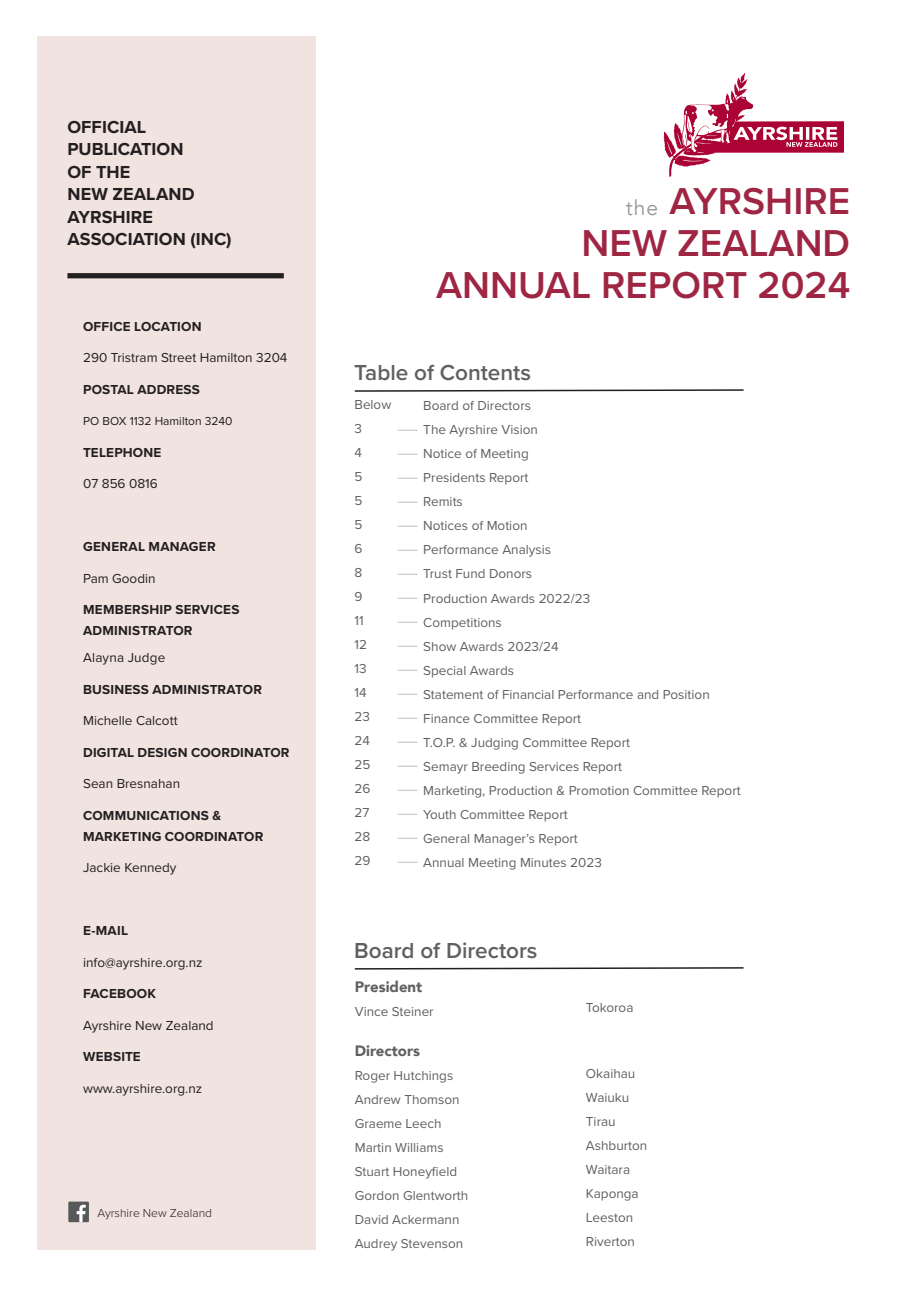
<style>
.page{position:relative;width:919px;height:1289px;background:#fff}
.page>*{position:absolute;margin:0;border:0;box-sizing:border-box;transform-origin:0 0}
.Body_Copy{font:600 38.85px "Proxima Nova";color:#9f2643}
.t1{font:600 22.5px "Proxima Nova";color:#5f6161}
.t2{font:21px "Avenir LT";color:#939598}
.Body_Copy_Bold{font:700 18px "Proxima Nova";letter-spacing:.005em;color:#231f20}
.t3{font:900 15px "Avenir";color:#5f6161}
.t4{font:13.5px "Proxima Nova";color:#5f6161}
.Body_Copy_Bold-2{font:700 13.5px/21px "Proxima Nova";letter-spacing:.015em;color:#231f20}
.Body_Copy-2{font:13.5px "Proxima Nova";color:#231f20}
.Body_Copy_Bold-3{font:13.5px "Proxima Nova";color:#231f20}
.Body_Copy_Bold-4{font:12px "Proxima Nova";color:#231f20}
.t5{font:300 12px "Proxima Nova";color:#231f20}
</style>
<div class="page">
<svg style="left:354px;top:389px;width:390px;height:3px"></svg>
<svg style="left:354px;top:967px;width:390px;height:3px"></svg>
<div style="left:37px;top:36px;width:278px;height:1213px;background:#f1e3e0"></div>
<svg style="left:663px;top:73px;width:180px;height:104px"></svg>
<div style="left:67px;top:273px;width:217px;height:5px;background:#231f20"></div>
<div style="left:68px;top:1201px;width:21px;height:21px;background:#57585a"></div>
<svg style="left:77px;top:1204px;width:9px;height:18px"></svg>
<svg style="left:398px;top:550px;width:19px;height:1px"></svg>
<svg style="left:398px;top:574px;width:19px;height:1px"></svg>
<svg style="left:398px;top:741px;width:19px;height:1px"></svg>
<svg style="left:398px;top:598px;width:19px;height:1px"></svg>
<svg style="left:398px;top:789px;width:19px;height:1px"></svg>
<svg style="left:398px;top:765px;width:19px;height:1px"></svg>
<svg style="left:398px;top:621px;width:19px;height:1px"></svg>
<svg style="left:398px;top:813px;width:19px;height:1px"></svg>
<svg style="left:398px;top:645px;width:19px;height:1px"></svg>
<svg style="left:398px;top:837px;width:19px;height:1px"></svg>
<svg style="left:398px;top:669px;width:19px;height:1px"></svg>
<svg style="left:398px;top:861px;width:19px;height:1px"></svg>
<svg style="left:398px;top:693px;width:19px;height:1px"></svg>
<svg style="left:398px;top:717px;width:19px;height:1px"></svg>
<svg style="left:398px;top:526px;width:19px;height:1px"></svg>
<svg style="left:398px;top:502px;width:19px;height:1px"></svg>
<svg style="left:398px;top:478px;width:19px;height:1px"></svg>
<svg style="left:398px;top:454px;width:19px;height:1px"></svg>
<svg style="left:398px;top:430px;width:19px;height:1px"></svg>
<p class="Body_Copy_Bold" style="left:67px;top:113px;width:80px">OFFICIAL</p>
<p class="Body_Copy_Bold" style="left:67px;top:136px;width:117px">PUBLICATION</p>
<p class="Body_Copy_Bold" style="left:67px;top:158px;width:64px">OF THE</p>
<p class="Body_Copy_Bold" style="left:67px;top:181px;width:129px">NEW ZEALAND</p>
<p class="Body_Copy_Bold" style="left:67px;top:203px;width:87px">AYRSHIRE</p>
<p class="Body_Copy_Bold" style="left:67px;top:226px;width:166px">ASSOCIATION (INC)</p>
<p class="Body_Copy_Bold-2" style="left:83px;top:315px;width:120px">OFFICE LOCATION</p>
<p class="Body_Copy-2" style="left:83px;top:347px;width:206px">290 Tristram Street Hamilton 3204</p>
<p class="Body_Copy_Bold-2" style="left:83px;top:378px;width:118px">POSTAL ADDRESS</p>
<p class="Body_Copy_Bold-4" style="left:83px;top:412px;width:151px">PO BOX 1132 Hamilton 3240</p>
<p class="Body_Copy_Bold-2" style="left:83px;top:441px;width:80px">TELEPHONE</p>
<p class="Body_Copy-2" style="left:83px;top:473px;width:76px">07 856 0816</p>
<p class="Body_Copy_Bold-2" style="left:83px;top:536px;width:134px">GENERAL MANAGER</p>
<p class="Body_Copy-2" style="left:83px;top:568px;width:74px">Pam Goodin</p>
<p class="Body_Copy_Bold-2" style="left:83px;top:599px;width:158px">MEMBERSHIP SERVICES<br>ADMINISTRATOR</p>
<p class="Body_Copy_Bold-3" style="left:83px;top:647px;width:84px">Alayna Judge</p>
<p class="Body_Copy_Bold-2" style="left:83px;top:678px;width:180px">BUSINESS ADMINISTRATOR</p>
<p class="Body_Copy-2" style="left:83px;top:710px;width:96px">Michelle Calcott</p>
<p class="Body_Copy_Bold-2" style="left:83px;top:741px;width:208px">DIGITAL DESIGN COORDINATOR</p>
<p class="Body_Copy-2" style="left:83px;top:773px;width:98px">Sean Bresnahan</p>
<p class="Body_Copy_Bold-2" style="left:83px;top:804px;width:182px">COMMUNICATIONS &amp;<br>MARKETING COORDINATOR</p>
<p class="Body_Copy-2" style="left:83px;top:857px;width:95px">Jackie Kennedy</p>
<p class="Body_Copy_Bold-2" style="left:83px;top:919px;width:46px">E-MAIL</p>
<p class="Body_Copy-2" style="left:83px;top:952px;width:121px">info@ayrshire.org.nz</p>
<p class="Body_Copy_Bold-2" style="left:83px;top:982px;width:74px">FACEBOOK</p>
<p class="Body_Copy-2" style="left:83px;top:1015px;width:132px">Ayrshire New Zealand</p>
<p class="Body_Copy_Bold-2" style="left:83px;top:1045px;width:59px">WEBSITE</p>
<p class="Body_Copy_Bold-3" style="left:83px;top:1078px;width:121px">www.ayrshire.org.nz</p>
<p class="t5" style="left:97px;top:1203px;width:116px">Ayrshire New Zealand</p>
<p class="Body_Copy" style="left:669px;top:172px;width:182px">AYRSHIRE</p>
<p class="Body_Copy" style="left:581px;top:214px;width:270px">NEW ZEALAND</p>
<p class="Body_Copy" style="left:436px;top:256px;width:415px">ANNUAL REPORT 2024</p>
<p class="t2" style="left:625px;top:195px;width:34px">the</p>
<p class="t1" style="left:354px;top:356px;width:178px">Table of Contents</p>
<p class="t4" style="left:354px;top:394px;width:38px">Below</p>
<p class="t4" style="left:354px;top:418px;width:9px">3</p>
<p class="t4" style="left:354px;top:442px;width:9px">4</p>
<p class="t4" style="left:354px;top:466px;width:9px">5</p>
<p class="t4" style="left:354px;top:490px;width:9px">5</p>
<p class="t4" style="left:354px;top:514px;width:9px">5</p>
<p class="t4" style="left:354px;top:538px;width:9px">6</p>
<p class="t4" style="left:354px;top:562px;width:9px">8</p>
<p class="t4" style="left:354px;top:586px;width:9px">9</p>
<p class="t4" style="left:354px;top:610px;width:11px">11</p>
<p class="t4" style="left:354px;top:634px;width:14px">12</p>
<p class="t4" style="left:354px;top:658px;width:14px">13</p>
<p class="t4" style="left:354px;top:682px;width:14px">14</p>
<p class="t4" style="left:354px;top:706px;width:17px">23</p>
<p class="t4" style="left:354px;top:730px;width:17px">24</p>
<p class="t4" style="left:354px;top:754px;width:17px">25</p>
<p class="t4" style="left:354px;top:778px;width:17px">26</p>
<p class="t4" style="left:354px;top:802px;width:16px">27</p>
<p class="t4" style="left:354px;top:826px;width:17px">28</p>
<p class="t4" style="left:354px;top:850px;width:17px">29</p>
<p class="t4" style="left:423px;top:396px;width:109px">Board of Directors</p>
<p class="t4" style="left:423px;top:420px;width:116px">The Ayrshire Vision</p>
<p class="t4" style="left:423px;top:444px;width:107px">Notice of Meeting</p>
<p class="t4" style="left:423px;top:468px;width:107px">Presidents Report</p>
<p class="t4" style="left:423px;top:492px;width:41px">Remits</p>
<p class="t4" style="left:423px;top:516px;width:106px">Notices of Motion</p>
<p class="t4" style="left:423px;top:540px;width:129px">Performance Analysis</p>
<p class="t4" style="left:423px;top:564px;width:110px">Trust Fund Donors</p>
<p class="t4" style="left:423px;top:588px;width:168px">Production Awards 2022/23</p>
<p class="t4" style="left:423px;top:612px;width:80px">Competitions</p>
<p class="t4" style="left:423px;top:636px;width:137px">Show Awards 2023/24</p>
<p class="t4" style="left:423px;top:660px;width:92px">Special Awards</p>
<p class="t4" style="left:423px;top:684px;width:288px">Statement of Financial Performance and Position</p>
<p class="t4" style="left:423px;top:708px;width:159px">Finance Committee Report</p>
<p class="t4" style="left:423px;top:732px;width:208px">T.O.P. &amp; Judging Committee Report</p>
<p class="t4" style="left:423px;top:756px;width:200px">Semayr Breeding Services Report</p>
<p class="t4" style="left:423px;top:780px;width:319px">Marketing, Production &amp; Promotion Committee Report</p>
<p class="t4" style="left:423px;top:804px;width:146px">Youth Committee Report</p>
<p class="t4" style="left:423px;top:828px;width:156px">General Manager’s Report</p>
<p class="t4" style="left:423px;top:852px;width:180px">Annual Meeting Minutes 2023</p>
<p class="t1" style="left:354px;top:933px;width:185px">Board of Directors</p>
<p class="t3" style="left:355px;top:973px;width:69px">President</p>
<p class="t4" style="left:355px;top:1001px;width:80px">Vince Steiner</p>
<p class="t3" style="left:355px;top:1037px;width:67px">Directors</p>
<p class="t4" style="left:355px;top:1064px;width:100px">Roger Hutchings</p>
<p class="t4" style="left:355px;top:1088px;width:106px">Andrew Thomson</p>
<p class="t4" style="left:355px;top:1112px;width:88px">Graeme Leech</p>
<p class="t4" style="left:355px;top:1136px;width:90px">Martin Williams</p>
<p class="t4" style="left:355px;top:1160px;width:104px">Stuart Honeyfield</p>
<p class="t4" style="left:355px;top:1184px;width:115px">Gordon Glentworth</p>
<p class="t4" style="left:355px;top:1208px;width:106px">David Ackermann</p>
<p class="t4" style="left:355px;top:1232px;width:110px">Audrey Stevenson</p>
<p class="t4" style="left:586px;top:996px;width:49px">Tokoroa</p>
<p class="t4" style="left:586px;top:1062px;width:51px">Okaihau</p>
<p class="t4" style="left:586px;top:1086px;width:45px">Waiuku</p>
<p class="t4" style="left:586px;top:1110px;width:31px">Tirau</p>
<p class="t4" style="left:586px;top:1134px;width:63px">Ashburton</p>
<p class="t4" style="left:586px;top:1158px;width:46px">Waitara</p>
<p class="t4" style="left:586px;top:1182px;width:54px">Kaponga</p>
<p class="t4" style="left:586px;top:1206px;width:49px">Leeston</p>
<p class="t4" style="left:586px;top:1230px;width:51px">Riverton</p>
</div>
